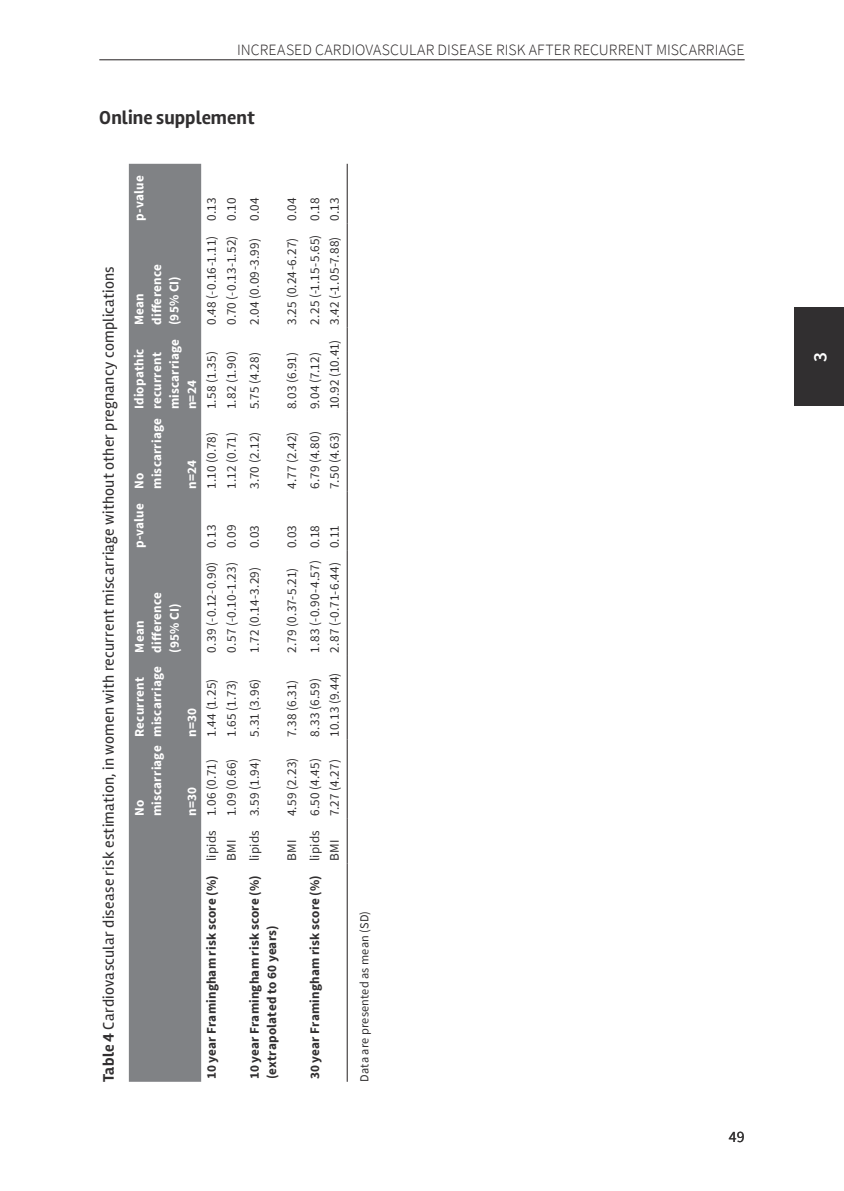
<style>
.page{position:relative;width:844px;height:1191px;background:#fff}
.page>*{position:absolute;margin:0;border:0;box-sizing:border-box;transform-origin:0 0}
.t1{font:700 19.25px "Rambla";color:#312f30}
.t2{font:600 19.25px "Source Sans Pro";color:#fff}
.t3{font:15.75px "Rambla";letter-spacing:.01em;color:#312f30}
.t4{font:300 15.75px "Source Sans Pro";letter-spacing:.005em;color:#231f20}
.t5{font:15.75px "Source Sans Pro";color:#312f30}
.t6{font:13.12px "Source Sans Pro";letter-spacing:.02em;color:#312f30}
.t7{font:700 13.12px/17.5px "Source Sans Pro";letter-spacing:.015em;color:#fff}
.t8{font:700 13.12px/17.5px "Source Sans Pro";letter-spacing:.015em;color:#312f30}
.t9{font:12.25px "Source Sans Pro";letter-spacing:.015em;color:#312f30}
.s1{font-weight:700}
.s2{font-weight:400}
</style>
<div class="page">
<hr style="left:99px;top:59px;width:645px;height:1px;background:#231f20">
<div style="left:794px;top:308px;width:49px;height:98px;background:#312f30"></div>
<div style="left:129px;top:164px;width:72px;height:917px;background:#808285"></div>
<hr style="left:347px;top:863px;width:1px;height:218px;background:#231f20">
<hr style="left:347px;top:819px;width:1px;height:44px;background:#231f20">
<hr style="left:347px;top:739px;width:1px;height:80px;background:#231f20">
<hr style="left:347px;top:655px;width:1px;height:84px;background:#231f20">
<hr style="left:347px;top:551px;width:1px;height:104px;background:#231f20">
<hr style="left:347px;top:491px;width:1px;height:60px;background:#231f20">
<hr style="left:347px;top:412px;width:1px;height:79px;background:#231f20">
<hr style="left:347px;top:327px;width:1px;height:85px;background:#231f20">
<hr style="left:347px;top:223px;width:1px;height:104px;background:#231f20">
<hr style="left:347px;top:164px;width:1px;height:59px;background:#231f20">
<p class="t4" style="left:237px;top:40px;width:509px">INCREASED CARDIOVASCULAR DISEASE RISK AFTER RECURRENT MISCARRIAGE</p>
<h1 class="t1" style="left:99px;top:106px;width:157px">Online supplement</h1>
<p class="t3" style="left:99px;top:1081px;width:817px;rotate:-90deg"><span class="s1">Table 4</span> Cardiovascular disease risk estimation, in women with recurrent miscarriage without other pregnancy complications</p>
<p class="t7" style="left:130px;top:221px;width:47px;rotate:-90deg">p-value</p>
<p class="t7" style="left:130px;top:325px;width:62px;rotate:-90deg">Mean difference (95% CI)</p>
<p class="t7" style="left:130px;top:409px;width:72px;rotate:-90deg">Idiopathic recurrent miscarriage n=24</p>
<p class="t7" style="left:130px;top:489px;width:72px;text-indent:-60px;rotate:-90deg">p-value No miscarriage</p>
<p class="t7" style="left:183px;top:489px;width:31px;rotate:-90deg">n=24</p>
<p class="t7" style="left:130px;top:652px;width:62px;rotate:-90deg">Mean difference (95% CI)</p>
<p class="t7" style="left:130px;top:737px;width:72px;rotate:-90deg">Recurrent miscarriage</p>
<p class="t7" style="left:130px;top:816px;width:72px;rotate:-90deg">No miscarriage</p>
<p class="t7" style="left:183px;top:737px;width:31px;rotate:-90deg">n=30</p>
<p class="t7" style="left:183px;top:816px;width:31px;rotate:-90deg">n=30</p>
<p class="t6" style="left:203px;top:325px;width:129px;rotate:-90deg">0.48 (-0.16-1.11) 0.13</p>
<p class="t6" style="left:223px;top:325px;width:129px;rotate:-90deg">0.70 (-0.13-1.52) 0.10</p>
<p class="t6" style="left:203px;top:409px;width:60px;rotate:-90deg">1.58 (1.35)</p>
<p class="t6" style="left:223px;top:409px;width:59px;rotate:-90deg">1.82 (1.90)</p>
<p class="t6" style="left:223px;top:489px;width:58px;rotate:-90deg">1.12 (0.71)</p>
<p class="t6" style="left:203px;top:489px;width:58px;rotate:-90deg">1.10 (0.78)</p>
<p class="t6" style="left:223px;top:652px;width:129px;rotate:-90deg">0.57 (-0.10-1.23) 0.09</p>
<p class="t6" style="left:203px;top:652px;width:129px;rotate:-90deg">0.39 (-0.12-0.90) 0.13</p>
<p class="t6" style="left:203px;top:737px;width:60px;rotate:-90deg">1.44 (1.25)</p>
<p class="t6" style="left:223px;top:737px;width:59px;rotate:-90deg">1.65 (1.73)</p>
<p class="t6" style="left:223px;top:816px;width:59px;rotate:-90deg">1.09 (0.66)</p>
<p class="t8" style="left:202px;top:1079px;width:321px;rotate:-90deg">10 year Framingham risk score (%) <span class="s2">lipids 1.06 (0.71)</span></p>
<p class="t6" style="left:223px;top:861px;width:23px;rotate:-90deg">BMI</p>
<p class="t6" style="left:246px;top:221px;width:25px;rotate:-90deg">0.04</p>
<p class="t6" style="left:246px;top:325px;width:88px;rotate:-90deg">2.04 (0.09-3.99)</p>
<p class="t6" style="left:246px;top:409px;width:59px;rotate:-90deg">5.75 (4.28)</p>
<p class="t6" style="left:246px;top:489px;width:59px;rotate:-90deg">3.70 (2.12)</p>
<p class="t6" style="left:246px;top:548px;width:25px;rotate:-90deg">0.03</p>
<p class="t6" style="left:246px;top:652px;width:87px;rotate:-90deg">1.72 (0.14-3.29)</p>
<p class="t6" style="left:246px;top:737px;width:59px;rotate:-90deg">5.31 (3.96)</p>
<p class="t6" style="left:246px;top:861px;width:104px;rotate:-90deg">lipids 3.59 (1.94)</p>
<p class="t6" style="left:283px;top:221px;width:25px;rotate:-90deg">0.04</p>
<p class="t6" style="left:283px;top:325px;width:89px;rotate:-90deg">3.25 (0.24-6.27)</p>
<p class="t6" style="left:283px;top:409px;width:59px;rotate:-90deg">8.03 (6.91)</p>
<p class="t6" style="left:283px;top:489px;width:59px;rotate:-90deg">4.77 (2.42)</p>
<p class="t6" style="left:283px;top:548px;width:25px;rotate:-90deg">0.03</p>
<p class="t6" style="left:283px;top:652px;width:86px;rotate:-90deg">2.79 (0.37-5.21)</p>
<p class="t6" style="left:283px;top:737px;width:59px;rotate:-90deg">7.38 (6.31)</p>
<p class="t6" style="left:283px;top:816px;width:60px;rotate:-90deg">4.59 (2.23)</p>
<p class="t6" style="left:283px;top:861px;width:23px;rotate:-90deg">BMI</p>
<p class="t8" style="left:245px;top:1079px;width:205px;rotate:-90deg">10 year Framingham risk score (%) (extrapolated to 60 years)</p>
<p class="t6" style="left:326px;top:409px;width:213px;rotate:-90deg">10.92 (10.41) 3.42 (-1.05-7.88) 0.13</p>
<p class="t6" style="left:306px;top:325px;width:129px;rotate:-90deg">2.25 (-1.15-5.65) 0.18</p>
<p class="t6" style="left:306px;top:409px;width:58px;rotate:-90deg">9.04 (7.12)</p>
<p class="t6" style="left:306px;top:489px;width:59px;rotate:-90deg">6.79 (4.80)</p>
<p class="t6" style="left:326px;top:489px;width:59px;rotate:-90deg">7.50 (4.63)</p>
<p class="t6" style="left:306px;top:652px;width:129px;rotate:-90deg">1.83 (-0.90-4.57) 0.18</p>
<p class="t6" style="left:326px;top:652px;width:129px;rotate:-90deg">2.87 (-0.71-6.44) 0.11</p>
<p class="t6" style="left:326px;top:737px;width:66px;rotate:-90deg">10.13 (9.44)</p>
<p class="t6" style="left:306px;top:737px;width:60px;rotate:-90deg">8.33 (6.59)</p>
<p class="t8" style="left:306px;top:1079px;width:322px;rotate:-90deg">30 year Framingham risk score (%) <span class="s2">lipids 6.50 (4.45)</span></p>
<p class="t6" style="left:326px;top:816px;width:58px;rotate:-90deg">7.27 (4.27)</p>
<p class="t6" style="left:326px;top:861px;width:23px;rotate:-90deg">BMI</p>
<p class="t9" style="left:356px;top:1081px;width:172px;rotate:-90deg">Data are presented as mean (SD)</p>
<p class="t5" style="left:728px;top:1127px;width:17px">49</p>
<h1 class="t2" style="left:807px;top:361px;width:11px;rotate:-90deg">3</h1>
</div>
